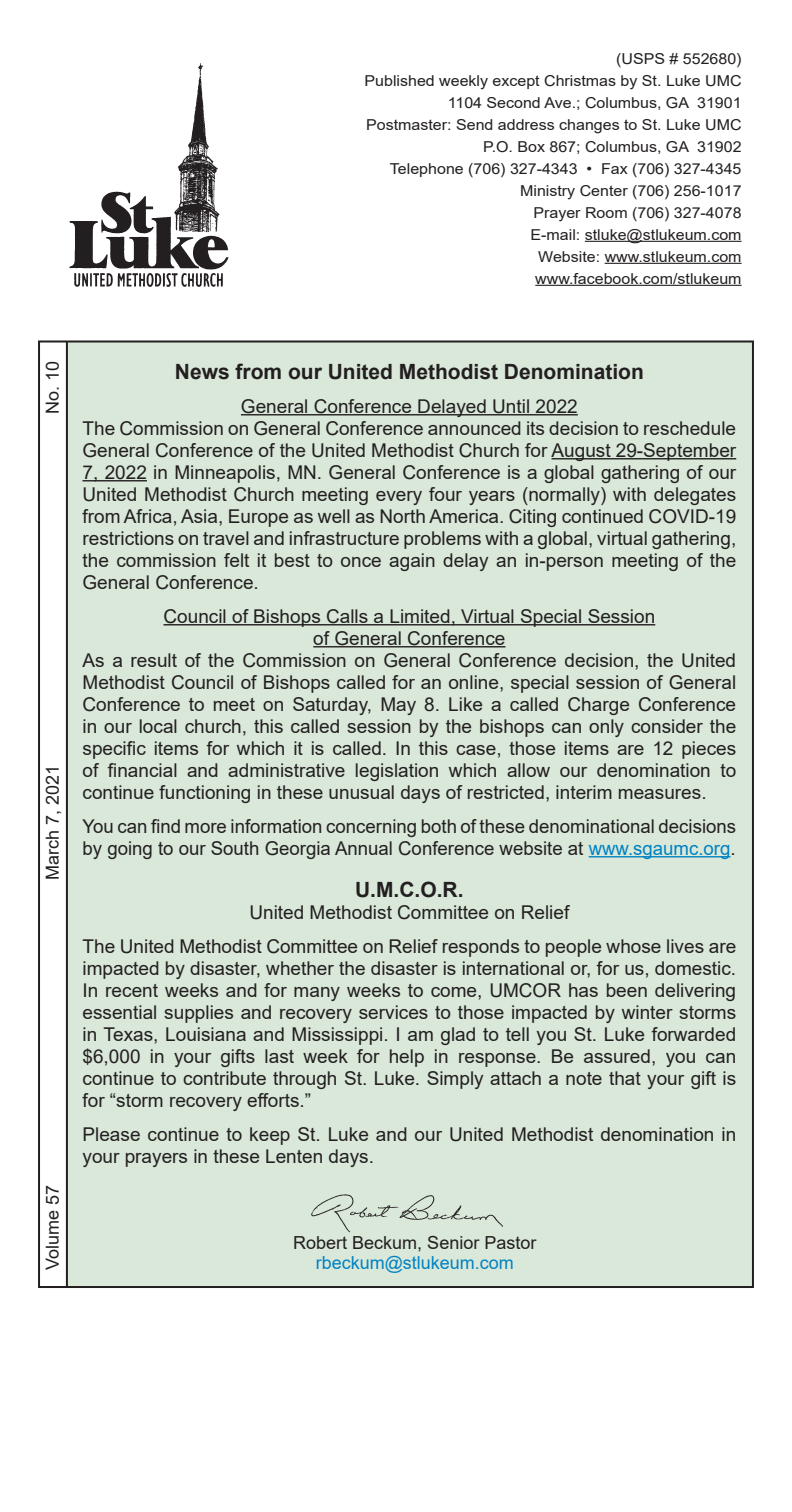
<style>
.page{position:relative;width:792px;height:1512px;background:#fff}
.page>*{position:absolute;margin:0;border:0;box-sizing:border-box;transform-origin:0 0}
.t1{font:700 21px "Arial";color:#231f20}
.t2{font:19px/22px "Arial";color:#231f20;text-align:justify}
.Body_text{font:18px "Arial";color:#231f20}
.t3{font:18px "Arial";color:#0082c3}
.Body_text-2{font:15px "Arial";color:#231f20;scale:1.06 1}
.s1{color:#0082c3}
</style>
<div class="page">
<hr style="left:585px;top:241px;width:157px;height:1px;background:#231f20">
<hr style="left:605px;top:263px;width:137px;height:1px;background:#231f20">
<hr style="left:535px;top:285px;width:207px;height:1px;background:#231f20">
<img style="left:69px;top:63px;width:160px;height:224px">
<div style="left:66px;top:342px;width:686px;height:944px;background:#d9e8d9"></div>
<hr style="left:66px;top:341px;width:2px;height:947px;background:#231f20">
<img style="left:311px;top:1194px;width:192px;height:39px">
<hr style="left:241px;top:414px;width:337px;height:1px;background:#231f20">
<hr style="left:552px;top:458px;width:184px;height:1px;background:#231f20">
<hr style="left:83px;top:480px;width:64px;height:1px;background:#231f20">
<hr style="left:164px;top:624px;width:491px;height:1px;background:#231f20">
<hr style="left:313px;top:646px;width:193px;height:1px;background:#231f20">
<hr style="left:589px;top:856px;width:141px;height:1px;background:#0082c3">
<p class="Body_text-2" style="left:616px;top:48px;width:120px">(USPS # 552680)</p>
<p class="Body_text-2" style="left:365px;top:70px;width:357px">Published weekly except Christmas by St. Luke UMC</p>
<p class="Body_text-2" style="left:448px;top:92px;width:279px">1104 Second Ave.; Columbus, GA 31901</p>
<p class="Body_text-2" style="left:366px;top:114px;width:356px">Postmaster: Send address changes to St. Luke UMC</p>
<p class="Body_text-2" style="left:483px;top:136px;width:245px">P.O. Box 867; Columbus, GA 31902</p>
<p class="Body_text-2" style="left:390px;top:158px;width:333px">Telephone (706) 327-4343 • Fax (706) 327-4345</p>
<p class="Body_text-2" style="left:520px;top:180px;width:210px">Ministry Center (706) 256-1017</p>
<p class="Body_text-2" style="left:533px;top:202px;width:198px">Prayer Room (706) 327-4078</p>
<p class="Body_text-2" style="left:531px;top:224px;width:201px">E-mail: stluke@stlukeum.com</p>
<p class="Body_text-2" style="left:538px;top:246px;width:193px">Website: www.stlukeum.com</p>
<p class="Body_text-2" style="left:535px;top:268px;width:196px">www.facebook.com/stlukeum</p>
<p class="Body_text" style="left:40px;top:414px;width:55px;rotate:-90deg">No. 10</p>
<p class="Body_text" style="left:40px;top:880px;width:117px;rotate:-90deg">March 7, 2021</p>
<p class="Body_text" style="left:40px;top:1270px;width:87px;rotate:-90deg">Volume 57</p>
<p class="t1" style="left:175px;top:357px;width:471px">News from our United Methodist Denomination</p>
<p class="t2" style="left:241px;top:395px;width:338px">General Conference Delayed Until 2022</p>
<p class="t2" style="left:83px;top:417px;width:655px">The Commission on General Conference announced its decision to reschedule General Conference of the United Methodist Church for August 29-September 7, 2022 in Minneapolis, MN. General Conference is a global gathering of our United Methodist Church meeting every four years (normally) with delegates from Africa, Asia, Europe as well as North America. Citing continued COVID-19 restrictions on travel and infrastructure problems with a global, virtual gathering, the commission felt it best to once again delay an in-person meeting of the General Conference.</p>
<p class="t2" style="left:164px;top:605px;width:493px">Council of Bishops Calls a Limited, Virtual Special Session</p>
<p class="t2" style="left:313px;top:627px;width:194px">of General Conference</p>
<p class="t2" style="left:83px;top:649px;width:655px">As a result of the Commission on General Conference decision, the United Methodist Council of Bishops called for an online, special session of General Conference to meet on Saturday, May 8. Like a called Charge Conference in our local church, this called session by the bishops can only consider the specific items for which it is called. In this case, those items are 12 pieces of financial and administrative legislation which allow our denomination to continue functioning in these unusual days of restricted, interim measures.</p>
<p class="t2" style="left:83px;top:815px;width:655px">You can find more information concerning both of these denominational decisions by going to our South Georgia Annual Conference website at <span class="s1">www.sgaumc.org</span>.</p>
<p class="t1" style="left:355px;top:875px;width:110px">U.M.C.O.R.</p>
<p class="t2" style="left:249px;top:901px;width:321px">United Methodist Committee on Relief</p>
<p class="t2" style="left:83px;top:935px;width:655px">The United Methodist Committee on Relief responds to people whose lives are impacted by disaster, whether the disaster is international or, for us, domestic.<br>In recent weeks and for many weeks to come, UMCOR has been delivering essential supplies and recovery services to those impacted by winter storms in Texas, Louisiana and Mississippi. I am glad to tell you St. Luke forwarded $6,000 in your gifts last week for help in response. Be assured, you can continue to contribute through St. Luke. Simply attach a note that your gift is for “storm recovery efforts.”</p>
<p class="t2" style="left:83px;top:1123px;width:655px">Please continue to keep St. Luke and our United Methodist denomination in your prayers in these Lenten days.</p>
<p class="Body_text" style="left:293px;top:1230px;width:245px">Robert Beckum, Senior Pastor</p>
<p class="t3" style="left:316px;top:1250px;width:200px">rbeckum@stlukeum.com</p>
</div>
